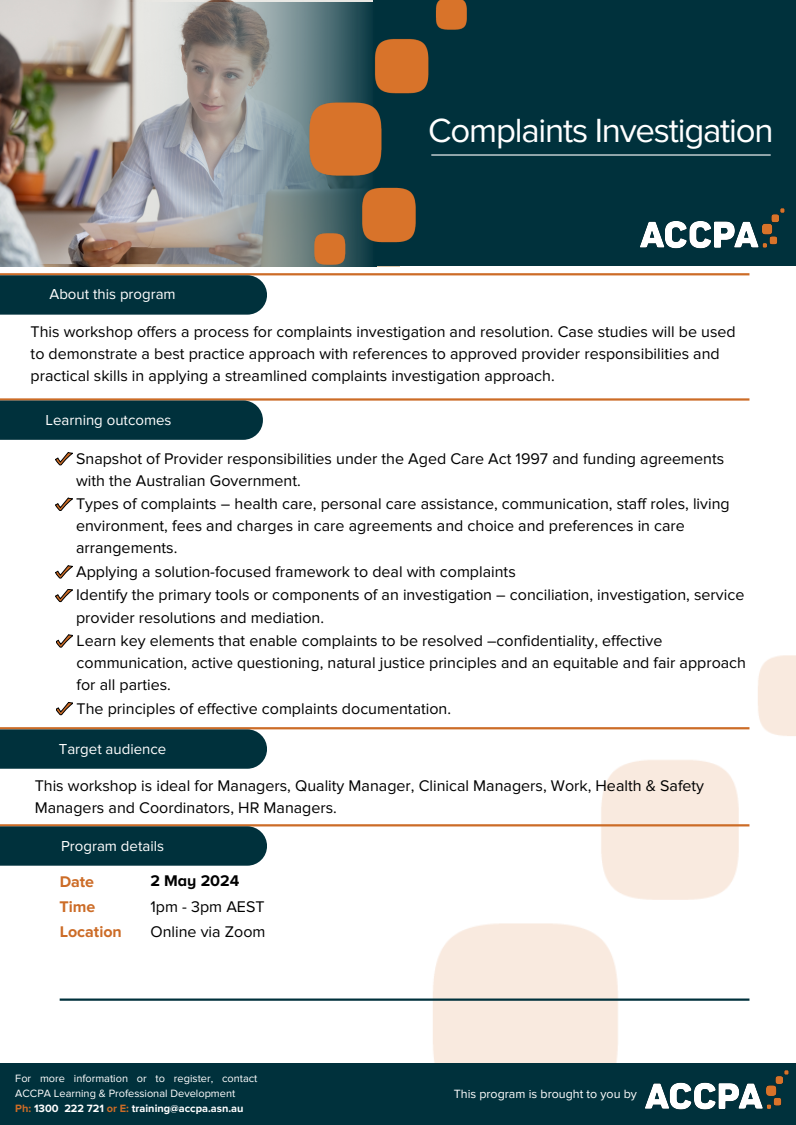
<style>
.page{position:relative;width:796px;height:1125px;background:#fff}
.page>*{position:absolute;margin:0;border:0;box-sizing:border-box;transform-origin:0 0}
.t1{font:34.72px "Proxima Nova";letter-spacing:-.035em;color:#fff}
.t2{font:16.05px/22px "Proxima Nova";color:#000}
.t3{font:700 16.05px "Proxima Nova";color:#cc6c27}
.t4{font:700 16.05px "Proxima Nova A";color:#000}
.t5{font:15px "Proxima Nova";color:#fff}
.t6{font:12.45px "Proxima Nova";color:#fff}
.t7{font:10.95px/14.6px "Proxima Nova";color:#fff}
.t8{font:700 10.95px "Proxima Nova";color:#fff}
.s1{color:#cc6c27}
</style>
<div class="page">
<img style="left:0;top:1px;width:289px;height:265px">
<div style="left:373px;top:1px;width:422px;height:265px;background:#00313c"></div>
<hr style="left:431px;top:154px;width:339px;height:2px;background:#fff">
<img style="left:381px;top:655px;width:414px;height:409px">
<div style="left:0;top:1064px;width:795px;height:61px;background:#00313c"></div>
<img style="left:645px;top:1071px;width:143px;height:39px">
<hr style="left:0;top:273px;width:749px;height:2px;background:#cc6c27">
<div style="left:0;top:275px;width:267px;height:40px;background:#00313c"></div>
<hr style="left:60px;top:999px;width:689px;height:2px;background:#00313c">
<svg style="left:56px;top:452px;width:16px;height:13px"></svg>
<svg style="left:56px;top:498px;width:16px;height:13px"></svg>
<svg style="left:56px;top:566px;width:16px;height:12px"></svg>
<svg style="left:56px;top:589px;width:16px;height:13px"></svg>
<hr style="left:0;top:398px;width:749px;height:3px;background:#cc6c27">
<div style="left:0;top:400px;width:263px;height:40px;background:#00313c"></div>
<hr style="left:0;top:727px;width:749px;height:2px;background:#cc6c27">
<div style="left:0;top:729px;width:267px;height:40px;background:#00313c"></div>
<hr style="left:0;top:824px;width:749px;height:2px;background:#cc6c27">
<div style="left:0;top:826px;width:267px;height:40px;background:#00313c"></div>
<svg style="left:113px;top:3px;width:176px;height:263px;background:#a6a4a4"></svg>
<img style="left:289px;top:0;width:179px;height:276px">
<img style="left:640px;top:209px;width:144px;height:40px">
<svg style="left:56px;top:702px;width:17px;height:13px"></svg>
<svg style="left:56px;top:635px;width:17px;height:12px"></svg>
<h1 class="t5" style="left:49px;top:286px;width:128px">About this program</h1>
<h3 class="t1" style="left:428px;top:110px;width:347px">Complaints Investigation</h3>
<h3 class="t2" style="left:31px;top:321px;width:706px">This workshop offers a process for complaints investigation and resolution. Case studies will be used to demonstrate a best practice approach with references to approved provider responsibilities and practical skills in applying a streamlined complaints investigation approach.</h3>
<p class="t5" style="left:45px;top:411px;width:128px">Learning outcomes</p>
<h3 class="t2" style="left:76px;top:448px;width:649px">Snapshot of Provider responsibilities under the Aged Care Act 1997 and funding agreements with the Australian Government.</h3>
<h3 class="t2" style="left:76px;top:493px;width:655px">Types of complaints – health care, personal care assistance, communication, staff roles, living environment, fees and charges in care agreements and choice and preferences in care arrangements.</h3>
<p class="t2" style="left:76px;top:561px;width:441px">Applying a solution-focused framework to deal with complaints</p>
<h3 class="t2" style="left:76px;top:584px;width:669px">Identify the primary tools or components of an investigation – conciliation, investigation, service provider resolutions and mediation.</h3>
<h2 class="t2" style="left:77px;top:630px;width:670px">Learn key elements that enable complaints to be resolved –confidentiality, effective communication, active questioning, natural justice principles and an equitable and fair approach for all parties.</h2>
<h2 class="t2" style="left:77px;top:698px;width:376px">The principles of effective complaints documentation.</h2>
<p class="t5" style="left:59px;top:740px;width:109px">Target audience</p>
<p class="t2" style="left:35px;top:775px;width:670px">This workshop is ideal for Managers, Quality Manager, Clinical Managers, Work, Health &amp; Safety<br>Managers and Coordinators, HR Managers.</p>
<h3 class="t5" style="left:61px;top:837px;width:104px">Program details</h3>
<h3 class="t3" style="left:60px;top:872px;width:36px">Date</h3>
<p class="t4" style="left:150px;top:871px;width:90px">2 May 2024</p>
<h3 class="t3" style="left:59px;top:897px;width:37px">Time</h3>
<p class="t2" style="left:150px;top:896px;width:115px">1pm - 3pm AEST</p>
<h3 class="t3" style="left:60px;top:922px;width:64px">Location</h3>
<p class="t2" style="left:150px;top:921px;width:116px">Online via Zoom</p>
<p class="t7" style="left:15px;top:1072px;width:244px">For more information or to register, contact<br>ACCPA Learning &amp; Professional Development</p>
<h3 class="t8" style="left:15px;top:1102px;width:230px"><span class="s1">Ph:</span> 1300 222 721 <span class="s1">or E:</span> training@accpa.asn.au</h3>
<p class="t6" style="left:453px;top:1086px;width:185px">This program is brought to you by</p>
</div>
